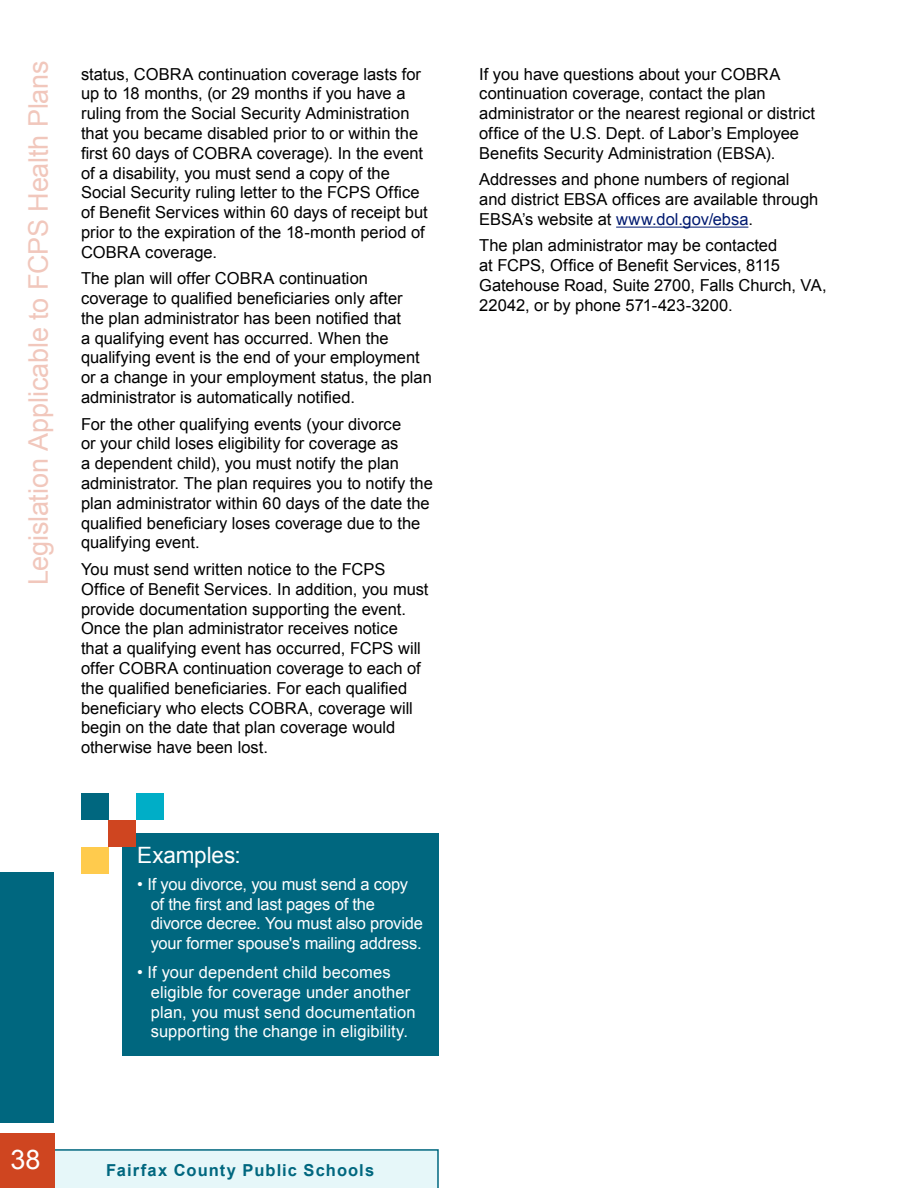
<style>
.page{position:relative;width:918px;height:1188px;background:#fff}
.page>*{position:absolute;margin:0;border:0;box-sizing:border-box;transform-origin:0 0}
.left_page_sidebars{font:27px "Arial";letter-spacing:-.005em;color:#f1c7bc}
.t1{font:27px "Arial";color:#fff}
.sidebar_head_indent{font:22.5px "Arial";letter-spacing:-.005em;color:#fff}
._3_text{font:16.5px/19.8px "Arial";color:#000}
._3_text_bullets{font:16.5px/19.8px "Arial";letter-spacing:.005em;color:#fff}
.t2{font:700 16.5px "Arial";letter-spacing:.065em;color:#00677f}
.s1{color:#001a70}
</style>
<div class="page">
<div style="left:54px;top:1149px;width:385px;height:39px;background:#e6f7f9"></div>
<div style="left:0;top:1133px;width:54px;height:55px;background:#cf4520"></div>
<div style="left:0;top:873px;width:54px;height:250px;background:#00677f"></div>
<div style="left:122px;top:833px;width:317px;height:223px;background:#00677f"></div>
<div style="left:136px;top:793px;width:27px;height:27px;background:#00aec7"></div>
<div style="left:109px;top:820px;width:27px;height:27px;background:#cf4520"></div>
<div style="left:81px;top:847px;width:28px;height:27px;background:#ffcb4d"></div>
<div style="left:81px;top:793px;width:27px;height:27px;background:#00677f"></div>
<hr style="left:616px;top:227px;width:132px;height:1px;background:#001a70">
<p class="left_page_sidebars" style="left:21px;top:585px;width:526px;rotate:-90deg">Legislation Applicable to FCPS Health Plans</p>
<p class="_3_text" style="left:81px;top:64px;width:348px">status, COBRA continuation coverage lasts for up to 18 months, (or 29 months if you have a ruling from the Social Security Administration that you became disabled prior to or within the first 60 days of COBRA coverage). In the event of a disability, you must send a copy of the Social Security ruling letter to the FCPS Office of Benefit Services within 60 days of receipt but prior to the expiration of the 18-month period of COBRA coverage.</p>
<p class="_3_text" style="left:81px;top:269px;width:352px">The plan will offer COBRA continuation coverage to qualified beneficiaries only after<br>the plan administrator has been notified that<br>a qualifying event has occurred. When the qualifying event is the end of your employment or a change in your employment status, the plan administrator is automatically notified.</p>
<p class="_3_text" style="left:81px;top:414px;width:353px">For the other qualifying events (your divorce<br>or your child loses eligibility for coverage as<br>a dependent child), you must notify the plan administrator. The plan requires you to notify the plan administrator within 60 days of the date the qualified beneficiary loses coverage due to the qualifying event.</p>
<p class="_3_text" style="left:81px;top:559px;width:349px">You must send written notice to the FCPS Office of Benefit Services. In addition, you must provide documentation supporting the event.<br>Once the plan administrator receives notice that a qualifying event has occurred, FCPS will offer COBRA continuation coverage to each of the qualified beneficiaries. For each qualified beneficiary who elects COBRA, coverage will begin on the date that plan coverage would otherwise have been lost.</p>
<h1 class="t1" style="left:10px;top:1142px;width:32px">38</h1>
<p class="sidebar_head_indent" style="left:137px;top:841px;width:105px">Examples:</p>
<p class="_3_text_bullets" style="left:151px;top:874px;width:274px;text-indent:-14px">• If you divorce, you must send a copy of the first and last pages of the divorce decree. You must also provide your former spouse's mailing address.</p>
<p class="_3_text_bullets" style="left:151px;top:962px;width:266px;text-indent:-14px">• If your dependent child becomes eligible for coverage under another plan, you must send documentation supporting the change in eligibility.</p>
<p class="t2" style="left:106px;top:1159px;width:269px">Fairfax County Public Schools</p>
<p class="_3_text" style="left:479px;top:64px;width:337px">If you have questions about your COBRA continuation coverage, contact the plan administrator or the nearest regional or district office of the U.S. Dept. of Labor’s Employee Benefits Security Administration (EBSA).</p>
<p class="_3_text" style="left:479px;top:170px;width:341px">Addresses and phone numbers of regional and district EBSA offices are available through<br>EBSA’s website at <span class="s1">www.dol.gov/ebsa</span>.</p>
<p class="_3_text" style="left:479px;top:236px;width:349px">The plan administrator may be contacted<br>at FCPS, Office of Benefit Services, 8115<br>Gatehouse Road, Suite 2700, Falls Church, VA, 22042, or by phone 571-423-3200.</p>
</div>
